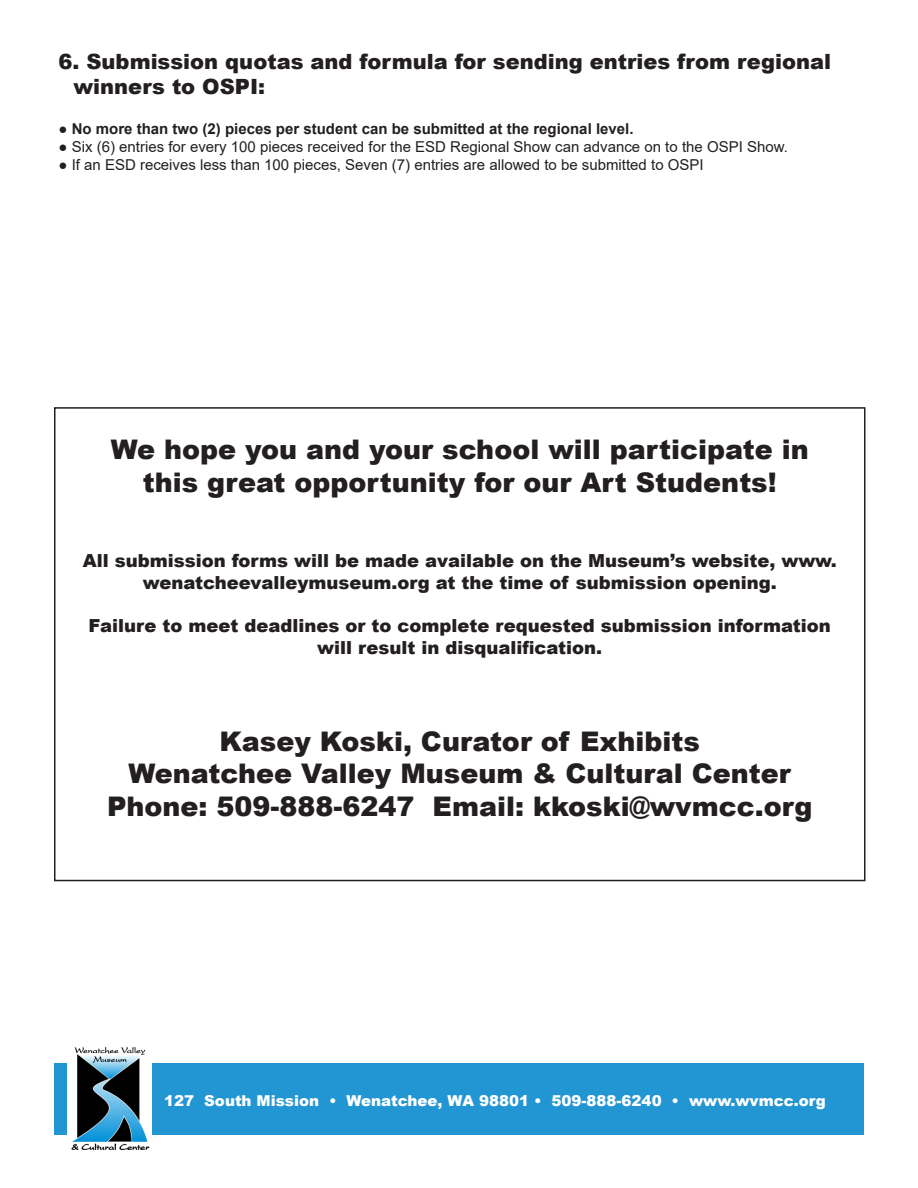
<style>
.page{position:relative;width:918px;height:1188px;background:#fff}
.page>*{position:absolute;margin:0;border:0;box-sizing:border-box;transform-origin:0 0}
.t1{font:900 27px/32.4px "Arial";color:#231f20;text-align:center}
.t2{font:900 21px/25.2px "Arial";color:#231f20}
.t3{font:900 18px/21.6px "Arial";color:#231f20;text-align:center}
.t4{font:15px "Arial";color:#231f20}
.t5{font:700 15px "Arial";color:#231f20}
.t6{font:900 15px "Arial";color:#fff}
</style>
<div class="page">
<div style="left:54px;top:1064px;width:810px;height:71px;background:#2296d3"></div>
<img style="left:68px;top:1047px;width:83px;height:103px">
<p class="t2" style="left:74px;top:48px;width:759px;text-indent:-15px">6. Submission quotas and formula for sending entries from regional winners to OSPI:</p>
<p class="t5" style="left:58px;top:118px;width:577px">● No more than two (2) pieces per student can be submitted at the regional level.</p>
<p class="t4" style="left:58px;top:136px;width:731px">● Six (6) entries for every 100 pieces received for the ESD Regional Show can advance on to the OSPI Show.</p>
<p class="t4" style="left:58px;top:154px;width:647px">● If an ESD receives less than 100 pieces, Seven (7) entries are allowed to be submitted to OSPI</p>
<p class="t1" style="left:111px;top:433px;width:699px">We hope you and your school will participate in this great opportunity for our Art Students!</p>
<p class="t3" style="left:83px;top:550px;width:756px">All submission forms will be made available on the Museum’s website, www. wenatcheevalleymuseum.org at the time of submission opening.</p>
<p class="t3" style="left:89px;top:614px;width:744px">Failure to meet deadlines or to complete requested submission information will result in disqualification.</p>
<p class="t1" style="left:219px;top:724px;width:482px">Kasey Koski, Curator of Exhibits</p>
<p class="t1" style="left:129px;top:757px;width:664px">Wenatchee Valley Museum &amp; Cultural Center</p>
<p class="t1" style="left:107px;top:789px;width:707px">Phone: 509-888-6247 Email: kkoski@wvmcc.org</p>
<p class="t6" style="left:164px;top:1090px;width:663px">127 South Mission • Wenatchee, WA 98801 • 509-888-6240 • www.wvmcc.org</p>
</div>
